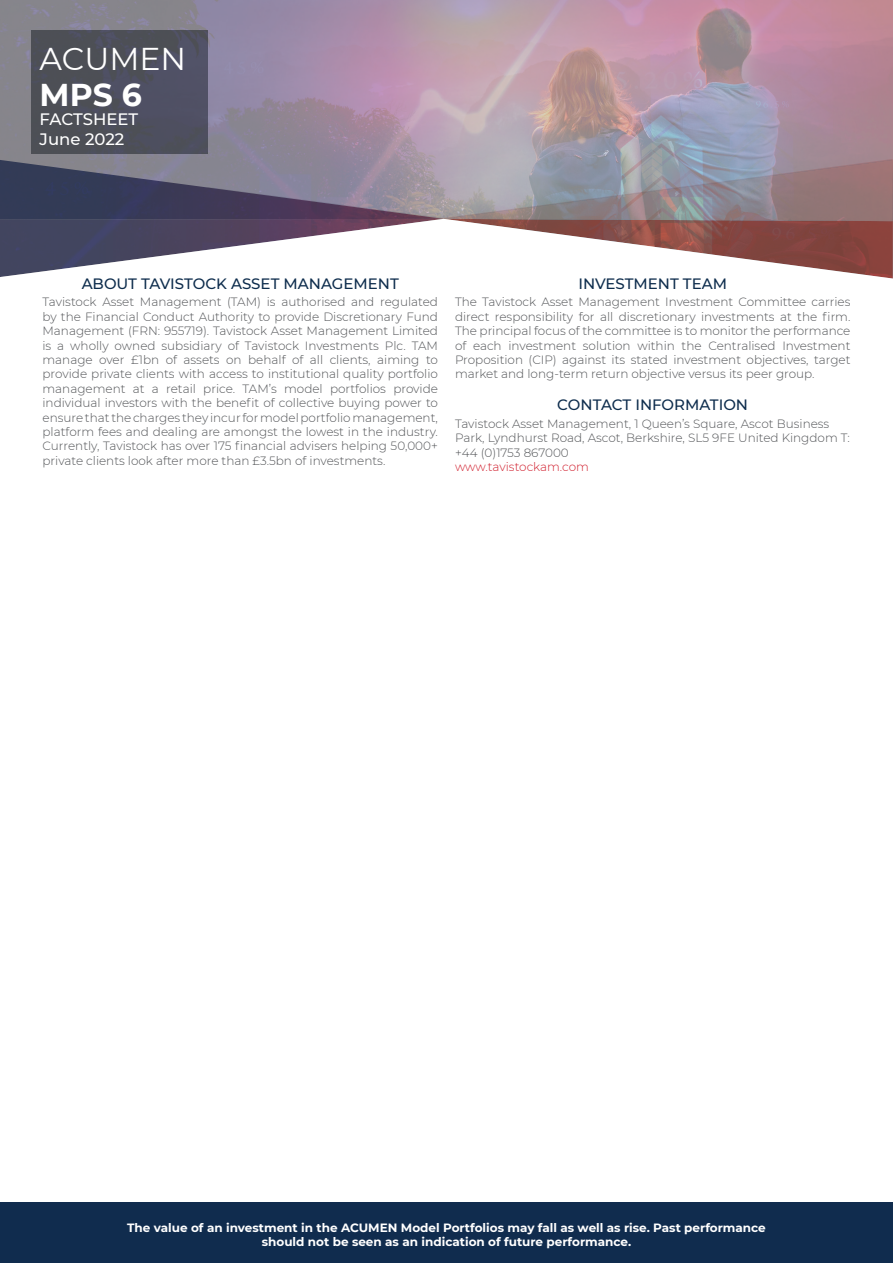
<style>
.page{position:relative;width:893px;height:1263px;background:#fff}
.page>*{position:absolute;margin:0;border:0;box-sizing:border-box;transform-origin:0 0}
.t1{font:31.5px "Montserrat";color:#fff}
.t2{font:700 31.5px "Montserrat";color:#fff}
.t3{font:500 16.5px/19.8px "Montserrat";color:#fff}
.t4{font:500 15px "Montserrat";color:#0e2d4d}
.t5{font:300 12px/14.4px "Montserrat";color:#525457;text-align:justify}
.t6{font:700 12px/14.4px "Montserrat";color:#fff;text-align:center}
.t7{font:300 12px "Montserrat";color:#d1202f}
</style>
<div class="page">
<img style="left:0;top:0;width:893px;height:160px">
<svg style="left:0;top:160px;width:893px;height:59px;background:#7e7887"></svg>
<svg style="left:0;top:219px;width:893px;height:60px"></svg>
<div style="left:31px;top:31px;width:176px;height:123px;background:linear-gradient(to right,#4c4f54,#505063)"></div>
<div style="left:0;top:1203px;width:893px;height:60px;background:#102c4e"></div>
<h1 class="t1" style="left:40px;top:37px;width:148px">ACUMEN</h1>
<h1 class="t2" style="left:40px;top:72px;width:104px">MPS 6</h1>
<h2 class="t3" style="left:40px;top:109px;width:100px">FACTSHEET<br>June 2022</h2>
<p class="t4" style="left:82px;top:273px;width:319px">ABOUT TAVISTOCK ASSET MANAGEMENT</p>
<p class="t5" style="left:43px;top:294px;width:397px">Tavistock Asset Management (TAM) is authorised and regulated by the Financial Conduct Authority to provide Discretionary Fund Management (FRN: 955719). Tavistock Asset Management Limited is a wholly owned subsidiary of Tavistock Investments Plc. TAM manage over £1bn of assets on behalf of all clients, aiming to provide private clients with access to institutional quality portfolio management at a retail price. TAM’s model portfolios provide individual investors with the benefit of collective buying power to ensure that the charges they incur for model portfolio management, platform fees and dealing are amongst the lowest in the industry.<br>Currently, Tavistock has over 175 financial advisers helping 50,000+ private clients look after more than £3.5bn of investments.</p>
<p class="t4" style="left:578px;top:273px;width:150px">INVESTMENT TEAM</p>
<p class="t5" style="left:455px;top:294px;width:397px">The Tavistock Asset Management Investment Committee carries direct responsibility for all discretionary investments at the firm.<br>The principal focus of the committee is to monitor the performance of each investment solution within the Centralised Investment Proposition (CIP) against its stated investment objectives, target market and long-term return objective versus its peer group.</p>
<p class="t4" style="left:557px;top:394px;width:192px">CONTACT INFORMATION</p>
<p class="t5" style="left:455px;top:416px;width:396px;text-align:left">Tavistock Asset Management, 1 Queen’s Square, Ascot Business<br>Park, Lyndhurst Road, Ascot, Berkshire, SL5 9FE United Kingdom T: +44 (0)1753 867000</p>
<p class="t7" style="left:455px;top:458px;width:135px">www.tavistockam.com</p>
<p class="t6" style="left:127px;top:1219px;width:640px">The value of an investment in the ACUMEN Model Portfolios may fall as well as rise. Past performance should not be seen as an indication of future performance.</p>
</div>
